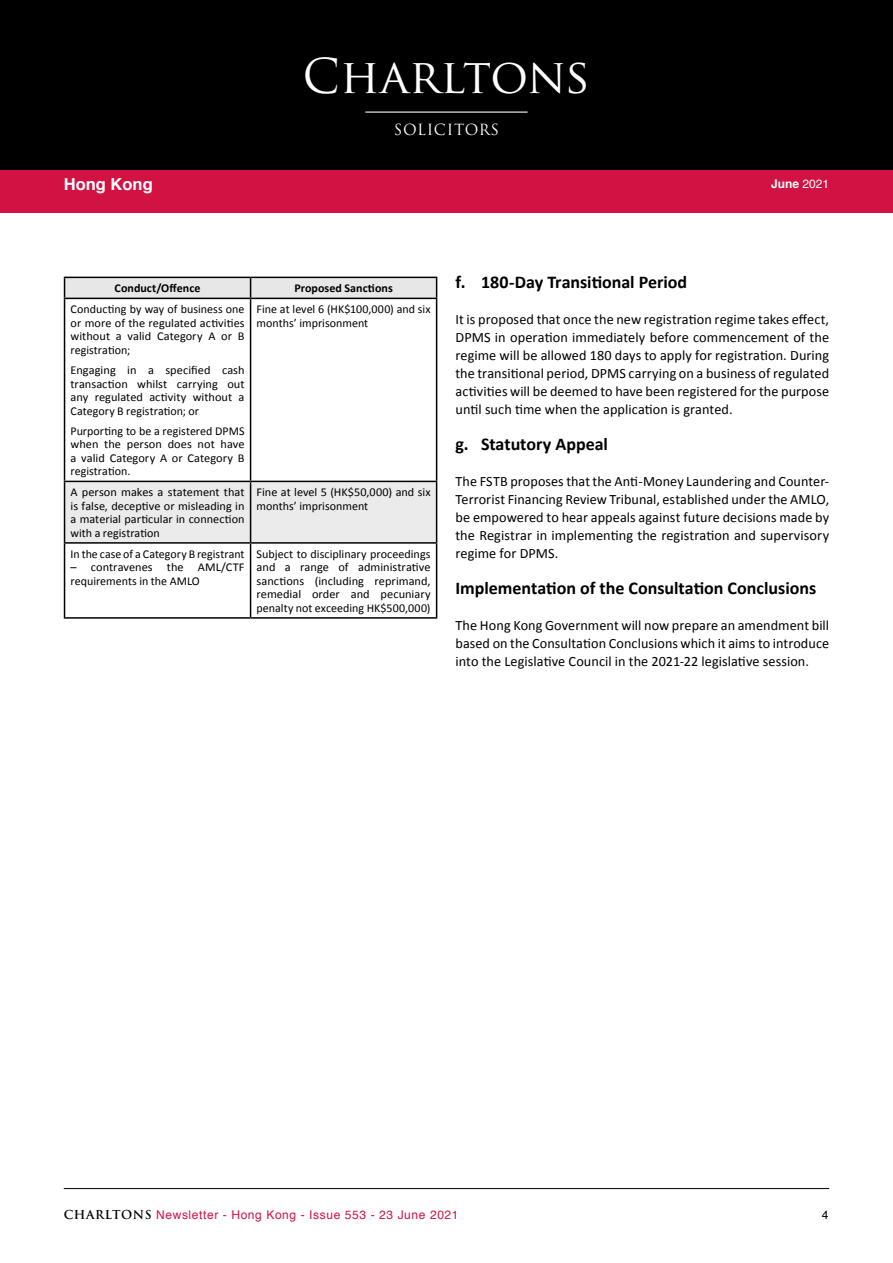
<style>
.page{position:relative;width:893px;height:1263px;background:#fff}
.page>*{position:absolute;margin:0;border:0;box-sizing:border-box;transform-origin:0 0}
.t1{font:46.8px "Trajan Pro";color:#fff}
.t2{font:700 18px "Calibri";color:#000}
.t3{font:700 16.5px "Helvetica";color:#fff}
.t4{font:15px "Trajan Pro";letter-spacing:.04em;color:#fff}
.t5{font:14.25px/18px "Calibri";letter-spacing:.005em;color:#000;text-align:justify}
.t6{font:12px/13.5px "Calibri";color:#000;text-align:justify}
.t7{font:12px "Helvetica";letter-spacing:.05em;color:#d21242}
.t8{font:700 12px "Calibri";letter-spacing:.005em;color:#000}
.t9{font:700 12px "Helvetica";color:#fff}
.t10{font:12px "Helvetica";color:#000}
.s1{font-weight:400}
.s2{font-family:"Trajan Pro";font-weight:700;color:#000}
</style>
<div class="page">
<div style="left:0;top:194px;width:893px;height:19px;background:#d21242"></div>
<hr style="left:64px;top:1188px;width:765px;height:1px;background:#000">
<div style="left:0;top:0;width:893px;height:170px;background:#000"></div>
<div style="left:0;top:170px;width:893px;height:32px;background:#d21242"></div>
<hr style="left:365px;top:112px;width:162px;height:1px;background:#fff">
<div style="left:65px;top:482px;width:371px;height:60px;background:#ebebeb"></div>
<svg style="left:64px;top:277px;width:373px;height:21px;background:#d3d4d5"></svg>
<hr style="left:64px;top:298px;width:187px;height:1px;background:#000">
<hr style="left:64px;top:299px;width:1px;height:182px;background:#000">
<hr style="left:251px;top:298px;width:186px;height:1px;background:#000">
<hr style="left:250px;top:299px;width:1px;height:182px;background:#000">
<hr style="left:436px;top:299px;width:1px;height:182px;background:#000">
<hr style="left:64px;top:481px;width:187px;height:1px;background:#000">
<hr style="left:64px;top:482px;width:1px;height:60px;background:#000">
<hr style="left:251px;top:481px;width:186px;height:1px;background:#000">
<hr style="left:250px;top:482px;width:1px;height:60px;background:#000">
<hr style="left:436px;top:482px;width:1px;height:60px;background:#000">
<hr style="left:64px;top:542px;width:187px;height:2px;background:#000">
<hr style="left:64px;top:544px;width:1px;height:73px;background:#000">
<hr style="left:251px;top:542px;width:186px;height:2px;background:#000">
<hr style="left:250px;top:544px;width:1px;height:73px;background:#000">
<hr style="left:436px;top:544px;width:1px;height:73px;background:#000">
<hr style="left:64px;top:617px;width:187px;height:2px;background:#000">
<hr style="left:251px;top:617px;width:186px;height:2px;background:#000">
<h3 class="t3" style="left:64px;top:171px;width:90px">Hong Kong</h3>
<h1 class="t1" style="left:303px;top:47px;width:289px">Charltons</h1>
<p class="t4" style="left:394px;top:120px;width:107px">SOLICITORS</p>
<p class="t9" style="left:771px;top:174px;width:60px">June <span class="s1">2021</span></p>
<p class="t8" style="left:115px;top:281px;width:88px">Conduct/Offence</p>
<p class="t8" style="left:294px;top:281px;width:100px">Proposed Sanctions</p>
<p class="t6" style="left:71px;top:303px;width:176px">Conducting by way of business one or more of the regulated activities without a valid Category A or B registration;</p>
<p class="t6" style="left:71px;top:363px;width:176px">Engaging in a specified cash transaction whilst carrying out any regulated activity without a Category B registration; or</p>
<p class="t6" style="left:71px;top:424px;width:176px">Purporting to be a registered DPMS when the person does not have a valid Category A or Category B registration.</p>
<p class="t6" style="left:257px;top:303px;width:176px">Fine at level 6 (HK$100,000) and six months’ imprisonment</p>
<p class="t6" style="left:71px;top:486px;width:176px">A person makes a statement that is false, deceptive or misleading in a material particular in connection with a registration</p>
<p class="t6" style="left:257px;top:486px;width:176px">Fine at level 5 (HK$50,000) and six months’ imprisonment</p>
<p class="t6" style="left:71px;top:547px;width:176px">In the case of a Category B registrant</p>
<p class="t6" style="left:71px;top:561px;width:176px">– contravenes the AML/CTF requirements in the AMLO</p>
<p class="t6" style="left:257px;top:547px;width:176px">Subject to disciplinary proceedings and a range of administrative sanctions (including reprimand, remedial order and pecuniary penalty not exceeding HK$500,000)</p>
<h2 class="t2" style="left:455px;top:271px;width:233px">f. 180-Day Transitional Period</h2>
<p class="t5" style="left:455px;top:310px;width:375px">It is proposed that once the new registration regime takes effect, DPMS in operation immediately before commencement of the regime will be allowed 180 days to apply for registration. During the transitional period, DPMS carrying on a business of regulated activities will be deemed to have been registered for the purpose until such time when the application is granted.</p>
<h2 class="t2" style="left:455px;top:433px;width:154px">g. Statutory Appeal</h2>
<p class="t5" style="left:455px;top:472px;width:375px">The FSTB proposes that the Anti-Money Laundering and Counter-Terrorist Financing Review Tribunal, established under the AMLO, be empowered to hear appeals against future decisions made by the Registrar in implementing the registration and supervisory regime for DPMS.</p>
<h2 class="t2" style="left:455px;top:577px;width:362px">Implementation of the Consultation Conclusions</h2>
<p class="t5" style="left:455px;top:616px;width:375px">The Hong Kong Government will now prepare an amendment bill based on the Consultation Conclusions which it aims to introduce into the Legislative Council in the 2021-22 legislative session.</p>
<p class="t7" style="left:64px;top:1206px;width:396px"><span class="s2">CHARLTONS</span> Newsletter - Hong Kong - Issue 553 - 23 June 2021</p>
<p class="t10" style="left:822px;top:1206px;width:8px">4</p>
</div>
